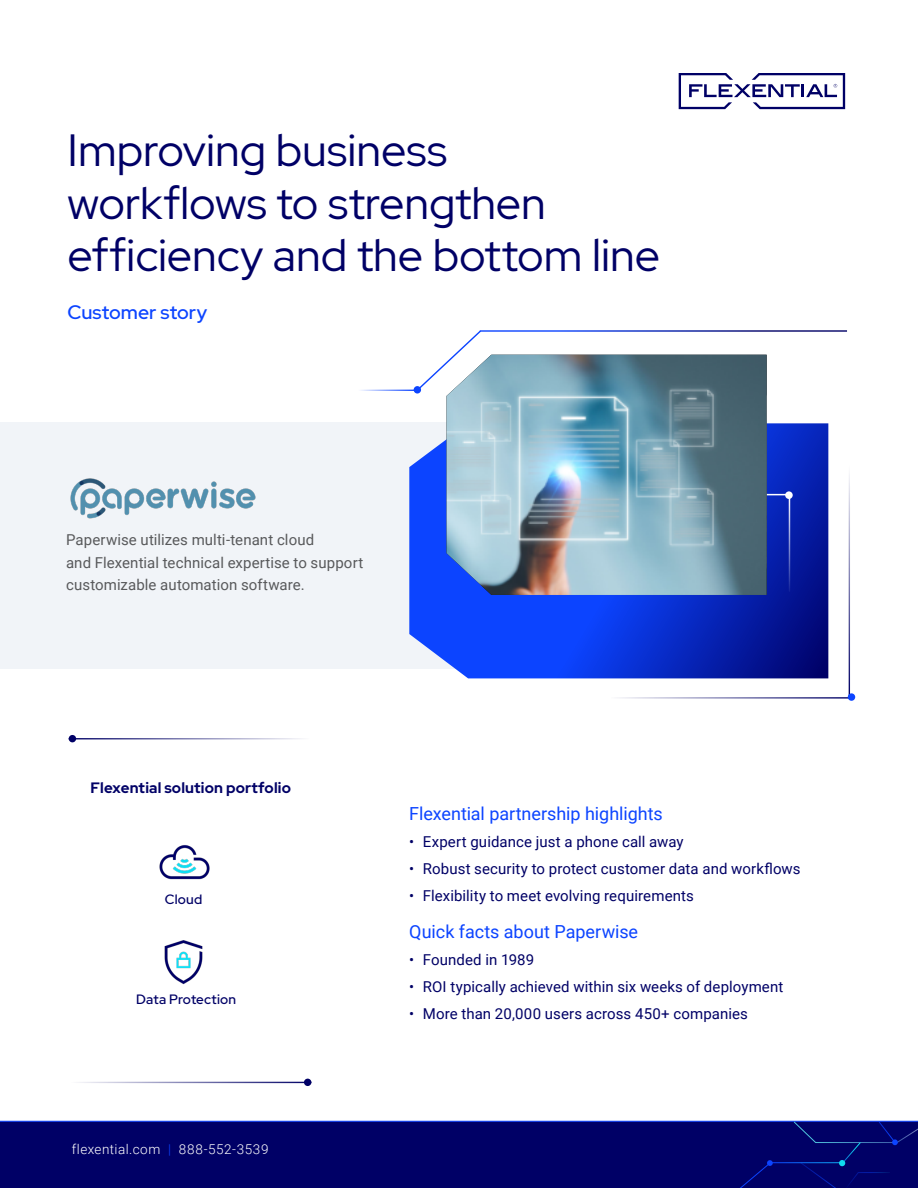
<style>
.page{position:relative;width:918px;height:1188px;background:#fff}
.page>*{position:absolute;margin:0;border:0;box-sizing:border-box;transform-origin:0 0}
.Customer_Story_Title{font:45px/52.5px "Red Hat Display";letter-spacing:-.005em;color:#006}
.Customer_Story_Type{font:500 19.5px "Red Hat Display";letter-spacing:.005em;color:#0c44ff}
.Customer_Story_H2{font:18px "Roboto";letter-spacing:-.005em;color:#0c44ff}
.t1{font:15px "Roboto";letter-spacing:.005em;color:#006}
.Customer_Story_Body_Grey{font:15px/22.5px "Roboto";letter-spacing:.005em;color:#58595b}
.Customer_Story_Portfoio_Headline{font:700 15px "Red Hat Display";letter-spacing:.01em;color:#006}
.t2{font:300 13.5px "Roboto";letter-spacing:.04em;color:#fff}
.Customer_Story_Solution{font:500 13.5px "Red Hat Display";letter-spacing:.01em;color:#006}
.s1{color:#0c44ff}
</style>
<div class="page">
<div style="left:0;top:1121px;width:793px;height:67px;background:#006"></div>
<hr style="left:769px;top:1162px;width:73px;height:1px;background:#fff">
<svg style="left:793px;top:1120px;width:125px;height:68px"></svg>
<div style="left:714px;top:1160px;width:59px;height:28px;background:#006"></div>
<div style="left:0;top:422px;width:464px;height:247px;background:#f1f4f8"></div>
<svg style="left:409px;top:423px;width:419px;height:255px"></svg>
<svg style="left:679px;top:73px;width:166px;height:36px"></svg>
<img style="left:70px;top:478px;width:186px;height:41px">
<svg style="left:767px;top:493px;width:24px;height:100px"></svg>
<img style="left:447px;top:355px;width:320px;height:240px">
<div style="left:785px;top:491px;width:8px;height:8px;background:#fff;border-radius:50%"></div>
<svg style="left:415px;top:330px;width:68px;height:63px"></svg>
<div style="left:414px;top:386px;width:7px;height:8px;background:#0c44ff;border-radius:50%"></div>
<hr style="left:358px;top:390px;width:58px;height:1px;background:#0c44ff">
<div style="left:848px;top:693px;width:7px;height:8px;background:#0c44ff;border-radius:50%"></div>
<div style="left:69px;top:735px;width:7px;height:7px;background:#006;border-radius:50%"></div>
<div style="left:304px;top:1079px;width:7px;height:7px;background:#006;border-radius:50%"></div>
<img style="left:164px;top:940px;width:39px;height:45px">
<img style="left:159px;top:845px;width:51px;height:35px">
<p class="Customer_Story_Title" style="left:68px;top:123px;width:594px">Improving business<br>workflows to strengthen efficiency and the bottom line</p>
<p class="Customer_Story_Type" style="left:68px;top:299px;width:141px">Customer story</p>
<p class="Customer_Story_Body_Grey" style="left:66px;top:528px;width:299px">Paperwise utilizes multi-tenant cloud<br>and Flexential technical expertise to support customizable automation software.</p>
<p class="Customer_Story_Portfoio_Headline" style="left:91px;top:778px;width:202px">Flexential solution portfolio</p>
<p class="Customer_Story_Solution" style="left:165px;top:890px;width:39px">Cloud</p>
<p class="Customer_Story_Solution" style="left:136px;top:991px;width:101px">Data Protection</p>
<p class="t2" style="left:72px;top:1140px;width:198px">flexential.com <span class="s1">|</span> 888-552-3539</p>
<p class="Customer_Story_H2" style="left:409px;top:801px;width:255px">Flexential partnership highlights</p>
<p class="t1" style="left:409px;top:831px;width:276px">• Expert guidance just a phone call away</p>
<p class="t1" style="left:409px;top:858px;width:393px">• Robust security to protect customer data and workflows</p>
<p class="t1" style="left:409px;top:885px;width:286px">• Flexibility to meet evolving requirements</p>
<p class="Customer_Story_H2" style="left:409px;top:919px;width:230px">Quick facts about Paperwise</p>
<p class="t1" style="left:409px;top:949px;width:126px">• Founded in 1989</p>
<p class="t1" style="left:409px;top:976px;width:376px">• ROI typically achieved within six weeks of deployment</p>
<p class="t1" style="left:409px;top:1003px;width:340px">• More than 20,000 users across 450+ companies</p>
</div>
